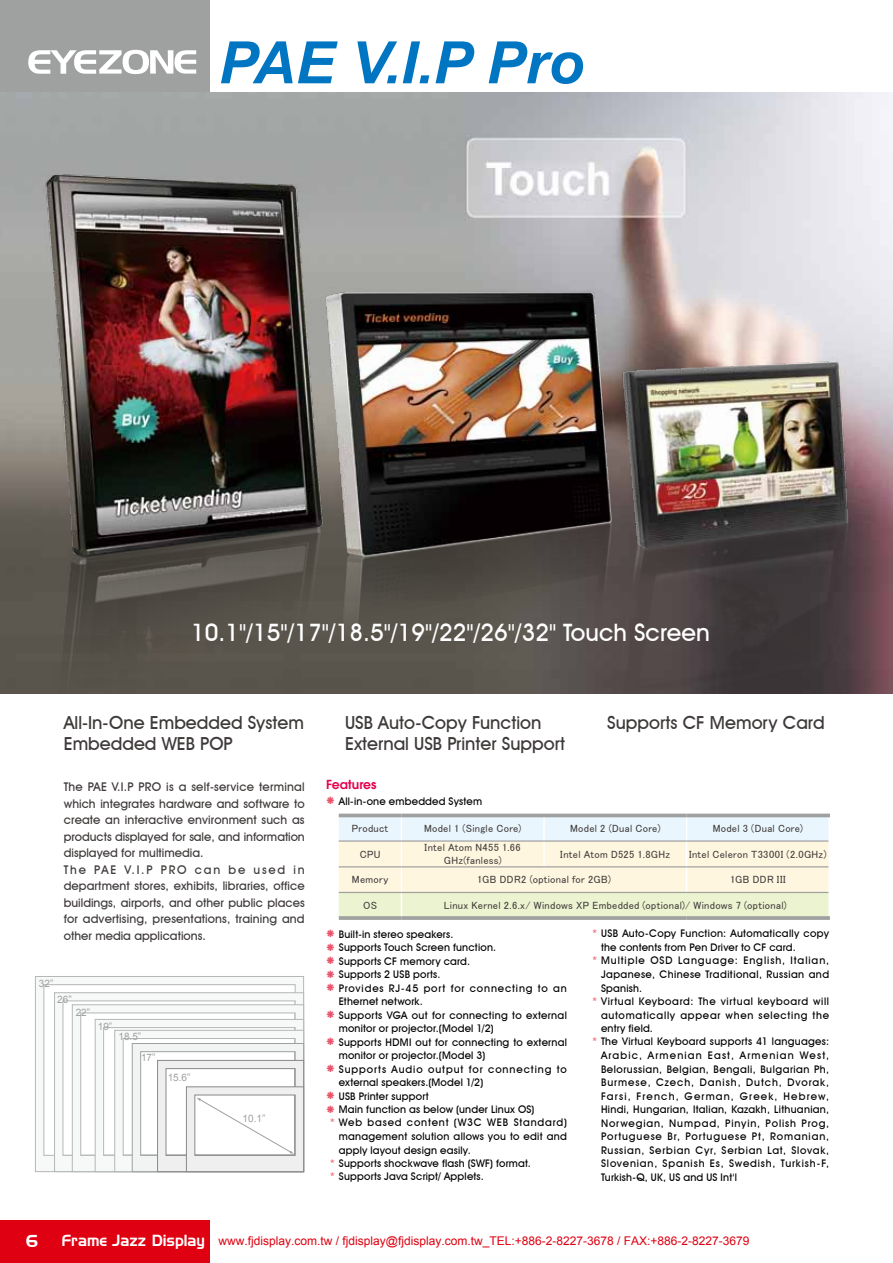
<style>
.page{position:relative;width:893px;height:1263px;background:#fff}
.page>*{position:absolute;margin:0;border:0;box-sizing:border-box;transform-origin:0 0}
.t1{font:italic 700 58.5px "Arial";color:#0075c2}
.t2{font:500 24px "Avant Garde IT Cby BT";color:#fff}
.t3{font:500 18px/21px "Avant Garde IT Cby BT";color:#3e3a39}
.t4{font:700 18px "Handel Got D";color:#fff}
.t5{font:600 13.65px "Avant Gar Got Itc TEE";color:#e5004f}
.t6{font:500 12px/16.5px "Avant Garde IT Cby BT";letter-spacing:.005em;color:#3e3a39}
.t7{font:12px "Arial";color:#df0011}
.t8{font:500 10.5px/13.5px "Avant Garde IT Cby BT";letter-spacing:.025em;color:#000}
.t9{font:10.5px/12.6px "MS UI Gothic";letter-spacing:.025em;color:#3e3a39;text-align:center}
.t10{font:500 10.5px "Avant Garde IT Cby BT";letter-spacing:.08em;color:#000}
.t11{font:500 10.5px "Avant Garde IT Cby BT";letter-spacing:.06em;color:#000}
.t12{font:500 10.5px "Avant Garde IT Cby BT";letter-spacing:.045em;color:#000}
.t13{font:500 10.5px "Avant Garde IT Cby BT";letter-spacing:.09em;color:#000}
.t14{font:500 10.5px "Avant Garde IT Cby BT";letter-spacing:.07em;color:#000}
.t15{font:500 10.5px "Avant Garde IT Cby BT";letter-spacing:.085em;color:#000}
.t16{font:10.5px "MS UI Gothic";letter-spacing:.045em;color:#3e3a39}
.t17{font:10.2px "Arial";color:#9fa0a0}
.s1{font-family:"Arial";font-weight:400;font-size:12px;color:#eb6877}
.s2{font-family:"Handel Gothic BT";font-size:15.6px;color:#fff}
</style>
<div class="page">
<div style="left:0;top:1220px;width:209px;height:43px;background:#df0011"></div>
<div style="left:0;top:0;width:209px;height:92px;background:#9fa0a0"></div>
<svg style="left:28px;top:50px;width:168px;height:24px"></svg>
<hr style="left:892px;top:0;width:1px;height:38px;background:#9fa0a0">
<img style="left:0;top:92px;width:893px;height:602px">
<img style="left:28px;top:168px;width:839px;height:526px">
<svg style="left:339px;top:817px;width:490px;height:99px;background:#f4f4e2"></svg>
<hr style="left:828px;top:892px;width:2px;height:24px;background:#fff">
<hr style="left:339px;top:840px;width:62px;height:2px;background:#9fa0a0">
<hr style="left:401px;top:840px;width:143px;height:2px;background:#9fa0a0">
<hr style="left:544px;top:840px;width:143px;height:2px;background:#9fa0a0">
<hr style="left:687px;top:840px;width:141px;height:2px;background:#9fa0a0">
<hr style="left:339px;top:866px;width:62px;height:1px;background:#9fa0a0">
<hr style="left:401px;top:866px;width:143px;height:1px;background:#9fa0a0">
<hr style="left:544px;top:866px;width:143px;height:1px;background:#9fa0a0">
<hr style="left:687px;top:866px;width:141px;height:1px;background:#9fa0a0">
<hr style="left:339px;top:892px;width:62px;height:1px;background:#9fa0a0">
<hr style="left:401px;top:892px;width:143px;height:1px;background:#9fa0a0">
<hr style="left:544px;top:892px;width:143px;height:1px;background:#9fa0a0">
<hr style="left:687px;top:892px;width:141px;height:1px;background:#9fa0a0">
<hr style="left:339px;top:814px;width:62px;height:3px;background:#9fa0a0">
<hr style="left:401px;top:814px;width:143px;height:3px;background:#9fa0a0">
<hr style="left:544px;top:814px;width:143px;height:3px;background:#9fa0a0">
<hr style="left:687px;top:814px;width:143px;height:3px;background:#9fa0a0">
<hr style="left:339px;top:916px;width:62px;height:4px;background:#9fa0a0">
<hr style="left:401px;top:916px;width:143px;height:4px;background:#a9aaa9">
<hr style="left:544px;top:916px;width:143px;height:4px;background:#a9aaa9">
<hr style="left:687px;top:916px;width:143px;height:4px;background:#a5a6a6">
<svg style="left:35px;top:976px;width:269px;height:196px"></svg>
<svg style="left:54px;top:992px;width:250px;height:180px"></svg>
<p class="t1" style="left:219px;top:25px;width:367px">PAE V.I.P Pro</p>
<p class="t2" style="left:191px;top:618px;width:520px">10.1"/15"/17"/18.5"/19"/22"/26"/32" Touch Screen</p>
<p class="t3" style="left:64px;top:712px;width:242px">All-In-One Embedded System<br>Embedded WEB POP</p>
<p class="t6" style="left:64px;top:778px;width:243px">The PAE V.I.P PRO is a self-service terminal which integrates hardware and software to create an interactive environment such as products displayed for sale, and information displayed for multimedia.<br>The PAE V.I.P PRO can be used in department stores, exhibits, libraries, office buildings, airports, and other public places for advertising, presentations, training and other media applications.</p>
<p class="t17" style="left:39px;top:976px;width:16px">32”</p>
<p class="t17" style="left:57px;top:993px;width:16px">26”</p>
<p class="t17" style="left:76px;top:1005px;width:16px">22”</p>
<p class="t17" style="left:98px;top:1020px;width:16px">19”</p>
<p class="t17" style="left:118px;top:1030px;width:24px">18.5”</p>
<p class="t17" style="left:141px;top:1050px;width:16px">17”</p>
<p class="t17" style="left:168px;top:1070px;width:24px">15.6”</p>
<p class="t17" style="left:243px;top:1112px;width:24px">10.1”</p>
<p class="t3" style="left:345px;top:712px;width:222px">USB Auto-Copy Function<br>External USB Printer Support</p>
<p class="t3" style="left:607px;top:712px;width:219px">Supports CF Memory Card</p>
<p class="t5" style="left:326px;top:776px;width:52px">Features</p>
<p class="t8" style="left:339px;top:794px;width:145px">All-in-one embedded System</p>
<p class="t9" style="left:352px;top:822px;width:38px">Product</p>
<p class="t9" style="left:424px;top:822px;width:99px">Model 1 (Single Core)</p>
<p class="t9" style="left:570px;top:822px;width:92px">Model 2 (Dual Core)</p>
<p class="t9" style="left:713px;top:822px;width:92px">Model 3 (Dual Core)</p>
<p class="t9" style="left:360px;top:848px;width:22px">CPU</p>
<p class="t9" style="left:425px;top:841px;width:98px">Intel Atom N455 1.66<br>GHz(fanless)</p>
<p class="t9" style="left:560px;top:848px;width:112px">Intel Atom D525 1.8GHz</p>
<p class="t9" style="left:689px;top:848px;width:139px">Intel Celeron T3300I (2.0GHz)</p>
<p class="t9" style="left:352px;top:873px;width:38px">Memory</p>
<p class="t9" style="left:477px;top:873px;width:135px">1GB DDR2 (optional for 2GB)</p>
<p class="t16" style="left:730px;top:874px;width:57px">1GB DDR III</p>
<p class="t9" style="left:363px;top:899px;width:15px">OS</p>
<p class="t9" style="left:444px;top:899px;width:344px">Linux Kernel 2.6.x/ Windows XP Embedded (optional)/ Windows 7 (optional)</p>
<p class="t8" style="left:339px;top:927px;width:116px">Built-in stereo speakers.</p>
<p class="t8" style="left:339px;top:941px;width:159px">Supports Touch Screen function.</p>
<p class="t8" style="left:339px;top:954px;width:133px">Supports CF memory card.</p>
<p class="t8" style="left:339px;top:968px;width:103px">Supports 2 USB ports.</p>
<p class="t10" style="left:339px;top:982px;width:230px">Provides RJ-45 port for connecting to an</p>
<p class="t8" style="left:339px;top:995px;width:85px">Ethernet network.</p>
<p class="t8" style="left:339px;top:1008px;width:230px">Supports VGA out for connecting to external</p>
<p class="t8" style="left:339px;top:1022px;width:157px">monitor or projector.(Model 1/2)</p>
<p class="t8" style="left:339px;top:1035px;width:230px">Supports HDMI out for connecting to external</p>
<p class="t8" style="left:339px;top:1049px;width:148px">monitor or projector.(Model 3)</p>
<p class="t15" style="left:339px;top:1063px;width:230px">Supports Audio output for connecting to</p>
<p class="t8" style="left:339px;top:1076px;width:146px">external speakers.(Model 1/2)</p>
<p class="t8" style="left:339px;top:1089px;width:91px">USB Printer support</p>
<p class="t8" style="left:339px;top:1103px;width:197px">Main function as below (under Linux OS)</p>
<p class="t10" style="left:330px;top:1116px;width:238px"><span class="s1">*</span> Web based content (W3C WEB Standard)</p>
<p class="t8" style="left:339px;top:1130px;width:230px">management solution allows you to edit and</p>
<p class="t8" style="left:339px;top:1143px;width:133px">apply layout design easily.</p>
<p class="t8" style="left:330px;top:1156px;width:202px"><span class="s1">*</span> Supports shockwave flash (SWF) format.</p>
<p class="t8" style="left:330px;top:1169px;width:155px"><span class="s1">*</span> Supports Java Script/ Applets.</p>
<p class="t8" style="left:601px;top:926px;width:230px;line-height:14.2px;text-indent:-9px"><span class="s1">*</span> USB Auto-Copy Function: Automatically copy the contents from Pen Driver to CF card.</p>
<p class="t13" style="left:592px;top:954px;width:238px"><span class="s1">*</span> Multiple OSD Language: English, Italian,</p>
<p class="t12" style="left:601px;top:968px;width:230px">Japanese, Chinese Traditional, Russian and</p>
<p class="t8" style="left:601px;top:981px;width:43px">Spanish.</p>
<p class="t11" style="left:592px;top:994px;width:238px"><span class="s1">*</span> Virtual Keyboard: The virtual keyboard will</p>
<p class="t14" style="left:601px;top:1009px;width:230px">automatically appear when selecting the</p>
<p class="t8" style="left:601px;top:1022px;width:53px">entry field.</p>
<p class="t8" style="left:592px;top:1034px;width:238px"><span class="s1">*</span> The Virtual Keyboard supports 41 languages:</p>
<p class="t8" style="left:601px;top:1049px;width:230px;text-align:justify">Arabic, Armenian East, Armenian West, Belorussian, Belgian, Bengali, Bulgarian Ph, Burmese, Czech, Danish, Dutch, Dvorak, Farsi, French, German, Greek, Hebrew, Hindi, Hungarian, Italian, Kazakh, Lithuanian, Norwegian, Numpad, Pinyin, Polish Prog, Portuguese Br, Portuguese Pt, Romanian, Russian, Serbian Cyr, Serbian Lat, Slovak, Slovenian, Spanish Es, Swedish, Turkish-F, Turkish-Q, UK, US and US Int'l</p>
<p class="t4" style="left:26px;top:1230px;width:14px">6</p>
<p class="t7" style="left:62px;top:1233px;width:689px"><span class="s2">Frame Jazz Display</span> www.fjdisplay.com.tw / fjdisplay@fjdisplay.com.tw_TEL:+886-2-8227-3678 / FAX:+886-2-8227-3679</p>
</div>
